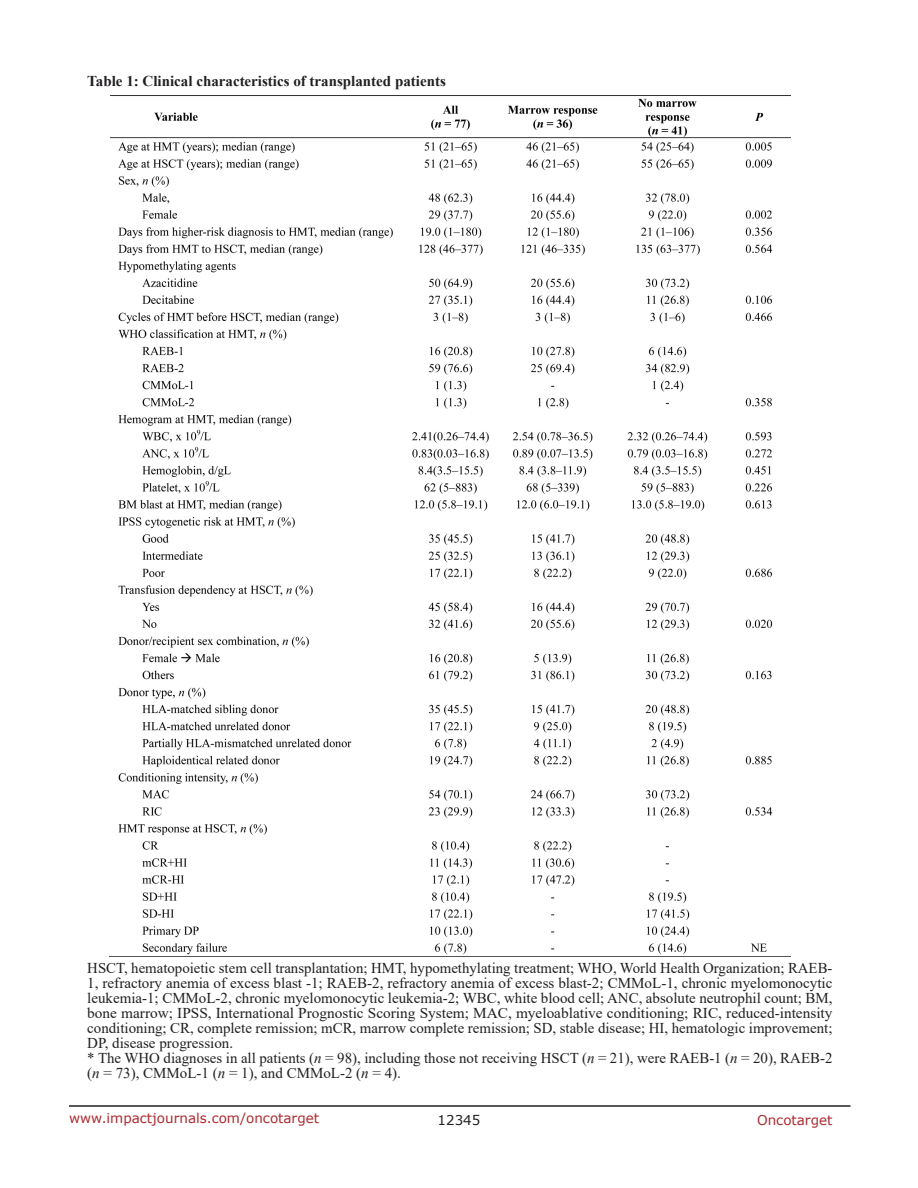
<style>
.page{position:relative;width:918px;height:1188px;background:#fff}
.page>*{position:absolute;margin:0;border:0;box-sizing:border-box;transform-origin:0 0}
.TableText{font:15px/15px "Times New Roman";color:#221f22;text-align:justify}
.TableHeading{font:700 15px "Times New Roman";color:#221f22}
.t1{font:13.5px "Verdana";color:#ac2b31}
.t2{font:13.5px "Verdana";color:#221f22}
.s1{font-style:italic}
</style>
<div class="page">
<hr style="left:69px;top:1105px;width:781px;height:2px;background:#231f20">
<img style="left:110px;top:95px;width:681px;height:860px">
<p class="TableHeading" style="left:87px;top:70px;width:360px">Table 1: Clinical characteristics of transplanted patients</p>
<p class="TableText" style="left:87px;top:960px;width:747px">HSCT, hematopoietic stem cell transplantation; HMT, hypomethylating treatment; WHO, World Health Organization; RAEB-1, refractory anemia of excess blast -1; RAEB-2, refractory anemia of excess blast-2; CMMoL-1, chronic myelomonocytic leukemia-1; CMMoL-2, chronic myelomonocytic leukemia-2; WBC, white blood cell; ANC, absolute neutrophil count; BM, bone marrow; IPSS, International Prognostic Scoring System; MAC, myeloablative conditioning; RIC, reduced-intensity conditioning; CR, complete remission; mCR, marrow complete remission; SD, stable disease; HI, hematologic improvement; DP, disease progression.</p>
<p class="TableText" style="left:87px;top:1050px;width:747px">* The WHO diagnoses in all patients (<span class="s1">n</span> = 98), including those not receiving HSCT (<span class="s1">n</span> = 21), were RAEB-1 (<span class="s1">n</span> = 20), RAEB-2 (<span class="s1">n</span> = 73), CMMoL-1 (<span class="s1">n</span> = 1), and CMMoL-2 (<span class="s1">n</span> = 4).</p>
<p class="t1" style="left:69px;top:1109px;width:252px">www.impactjournals.com/oncotarget</p>
<p class="t2" style="left:438px;top:1111px;width:44px">12345</p>
<p class="t1" style="left:757px;top:1111px;width:77px">Oncotarget</p>
</div>
